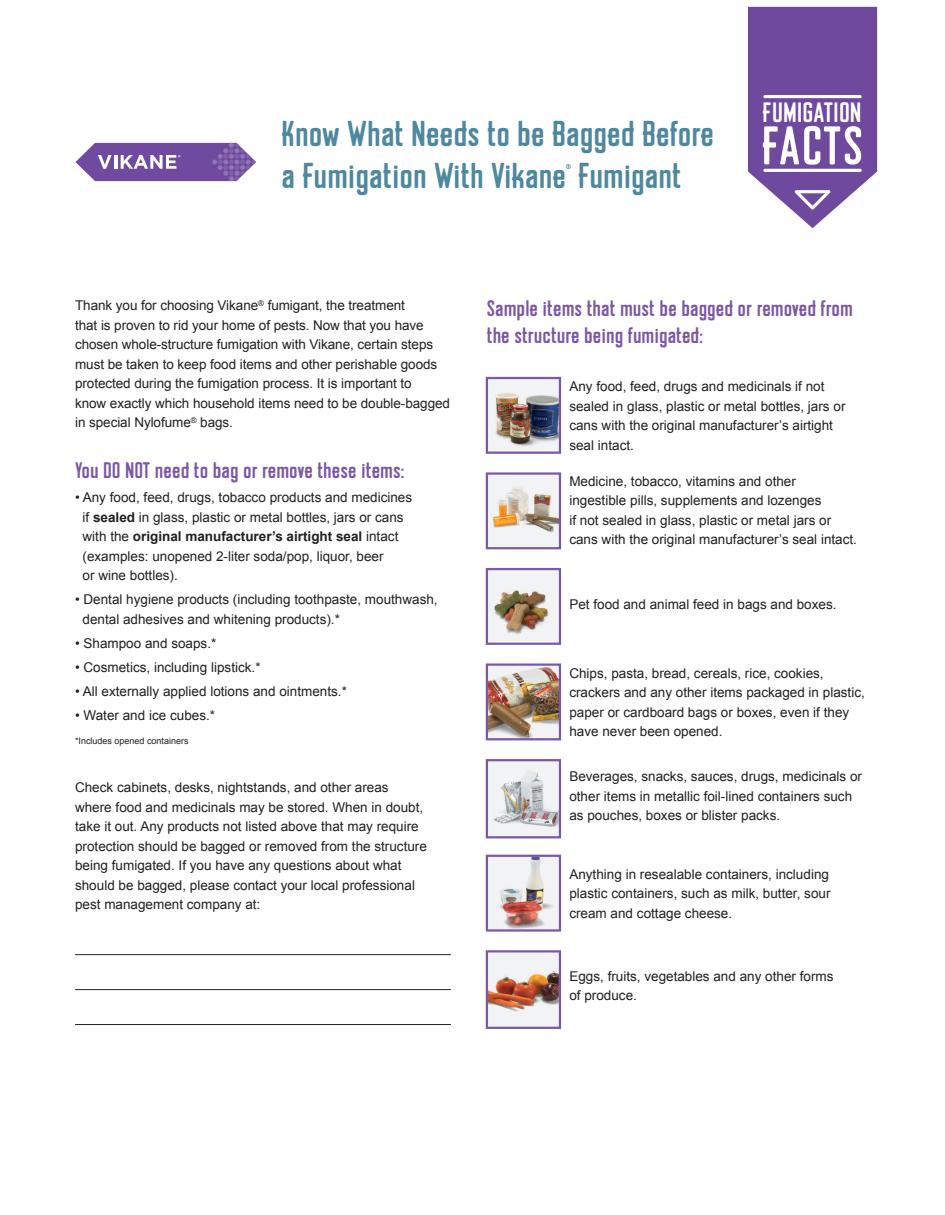
<style>
.page{position:relative;width:945px;height:1215px;background:#fff}
.page>*{position:absolute;margin:0;border:0;box-sizing:border-box;transform-origin:0 0}
.t1{font:54.3px "Erazm";letter-spacing:.005em;color:#fff}
.t2{font:36px/42px "Erazm";color:#4e889f}
.t3{font:28.05px "Erazm";color:#fff}
.Body_Text_Arial_10{font:22.5px/27px "Erazm";color:#7c57a4}
.Body_Text_Arial_10-2{font:13.5px/19.5px "Arial";color:#231f20}
.t4{font:9px "Arial";color:#231f20}
.t5{font:7.05px "Erazm";color:#4e889f}
.s1{font-weight:700}
</style>
<div class="page">
<svg style="left:75px;top:143px;width:181px;height:39px"></svg>
<img style="left:489px;top:380px;width:69px;height:71px">
<div style="left:486px;top:377px;width:75px;height:77px;border:2px solid #7d58a4"></div>
<svg style="left:748px;top:7px;width:129px;height:221px"></svg>
<hr style="left:75px;top:954px;width:376px;height:1px;background:#231f20">
<hr style="left:75px;top:989px;width:376px;height:1px;background:#231f20">
<hr style="left:75px;top:1024px;width:376px;height:1px;background:#231f20">
<img style="left:489px;top:475px;width:69px;height:71px">
<div style="left:486px;top:472px;width:75px;height:77px;border:2px solid #7d58a4"></div>
<img style="left:489px;top:571px;width:69px;height:71px">
<div style="left:486px;top:568px;width:75px;height:77px;border:2px solid #7d58a4"></div>
<img style="left:489px;top:666px;width:69px;height:71px">
<div style="left:486px;top:663px;width:75px;height:77px;border:2px solid #7d58a4"></div>
<img style="left:489px;top:762px;width:69px;height:73px">
<div style="left:486px;top:759px;width:75px;height:79px;border:2px solid #7d58a4"></div>
<img style="left:489px;top:858px;width:69px;height:71px">
<div style="left:486px;top:855px;width:75px;height:77px;border:2px solid #7d58a4"></div>
<img style="left:489px;top:953px;width:69px;height:73px">
<div style="left:486px;top:950px;width:75px;height:79px;border:2px solid #7d58a4"></div>
<p class="t2" style="left:282px;top:113px;width:434px">Know What Needs to be Bagged Before a Fumigation With Vikane Fumigant</p>
<p class="t5" style="left:566px;top:162px;width:7px">®</p>
<p class="t3" style="left:763px;top:96px;width:100px">FUMIGATION</p>
<p class="t1" style="left:762px;top:114px;width:103px">FACTS</p>
<p class="Body_Text_Arial_10-2" style="left:75px;top:296px;width:377px">Thank you for choosing Vikane<sup>®</sup> fumigant, the treatment<br>that is proven to rid your home of pests. Now that you have chosen whole-structure fumigation with Vikane, certain steps must be taken to keep food items and other perishable goods protected during the fumigation process. It is important to<br>know exactly which household items need to be double-bagged in special Nylofume<sup>®</sup> bags.</p>
<p class="Body_Text_Arial_10" style="left:75px;top:458px;width:331px">You DO NOT need to bag or remove these items:</p>
<p class="Body_Text_Arial_10-2" style="left:83px;top:488px;width:331px;text-indent:-8px">• Any food, feed, drugs, tobacco products and medicines if <span class="s1">sealed</span> in glass, plastic or metal bottles, jars or cans with the <span class="s1">original manufacturer’s airtight seal</span> intact (examples: unopened 2-liter soda/pop, liquor, beer<br>or wine bottles).</p>
<p class="Body_Text_Arial_10-2" style="left:83px;top:590px;width:357px;text-indent:-8px">• Dental hygiene products (including toothpaste, mouthwash, dental adhesives and whitening products).*</p>
<p class="Body_Text_Arial_10-2" style="left:75px;top:633px;width:143px">• Shampoo and soaps.*</p>
<p class="Body_Text_Arial_10-2" style="left:75px;top:657px;width:187px">• Cosmetics, including lipstick.*</p>
<p class="Body_Text_Arial_10-2" style="left:75px;top:681px;width:273px">• All externally applied lotions and ointments.*</p>
<p class="Body_Text_Arial_10-2" style="left:75px;top:705px;width:142px">• Water and ice cubes.*</p>
<p class="t4" style="left:75px;top:735px;width:115px">*Includes opened containers</p>
<p class="Body_Text_Arial_10-2" style="left:75px;top:778px;width:353px">Check cabinets, desks, nightstands, and other areas where food and medicinals may be stored. When in doubt, take it out. Any products not listed above that may require protection should be bagged or removed from the structure being fumigated. If you have any questions about what should be bagged, please contact your local professional pest management company at:</p>
<p class="Body_Text_Arial_10" style="left:487px;top:296px;width:368px">Sample items that must be bagged or removed from the structure being fumigated:</p>
<p class="Body_Text_Arial_10-2" style="left:569px;top:377px;width:278px">Any food, feed, drugs and medicinals if not sealed in glass, plastic or metal bottles, jars or cans with the original manufacturer’s airtight seal intact.</p>
<p class="Body_Text_Arial_10-2" style="left:569px;top:471px;width:289px">Medicine, tobacco, vitamins and other<br>ingestible pills, supplements and lozenges<br>if not sealed in glass, plastic or metal jars or cans with the original manufacturer’s seal intact.</p>
<p class="Body_Text_Arial_10-2" style="left:569px;top:594px;width:269px">Pet food and animal feed in bags and boxes.</p>
<p class="Body_Text_Arial_10-2" style="left:569px;top:663px;width:297px">Chips, pasta, bread, cereals, rice, cookies, crackers and any other items packaged in plastic, paper or cardboard bags or boxes, even if they have never been opened.</p>
<p class="Body_Text_Arial_10-2" style="left:569px;top:767px;width:294px">Beverages, snacks, sauces, drugs, medicinals or other items in metallic foil-lined containers such as pouches, boxes or blister packs.</p>
<p class="Body_Text_Arial_10-2" style="left:569px;top:864px;width:263px;text-align:justify">Anything in resealable containers, including plastic containers, such as milk, butter, sour cream and cottage cheese.</p>
<p class="Body_Text_Arial_10-2" style="left:569px;top:966px;width:266px">Eggs, fruits, vegetables and any other forms of produce.</p>
</div>
